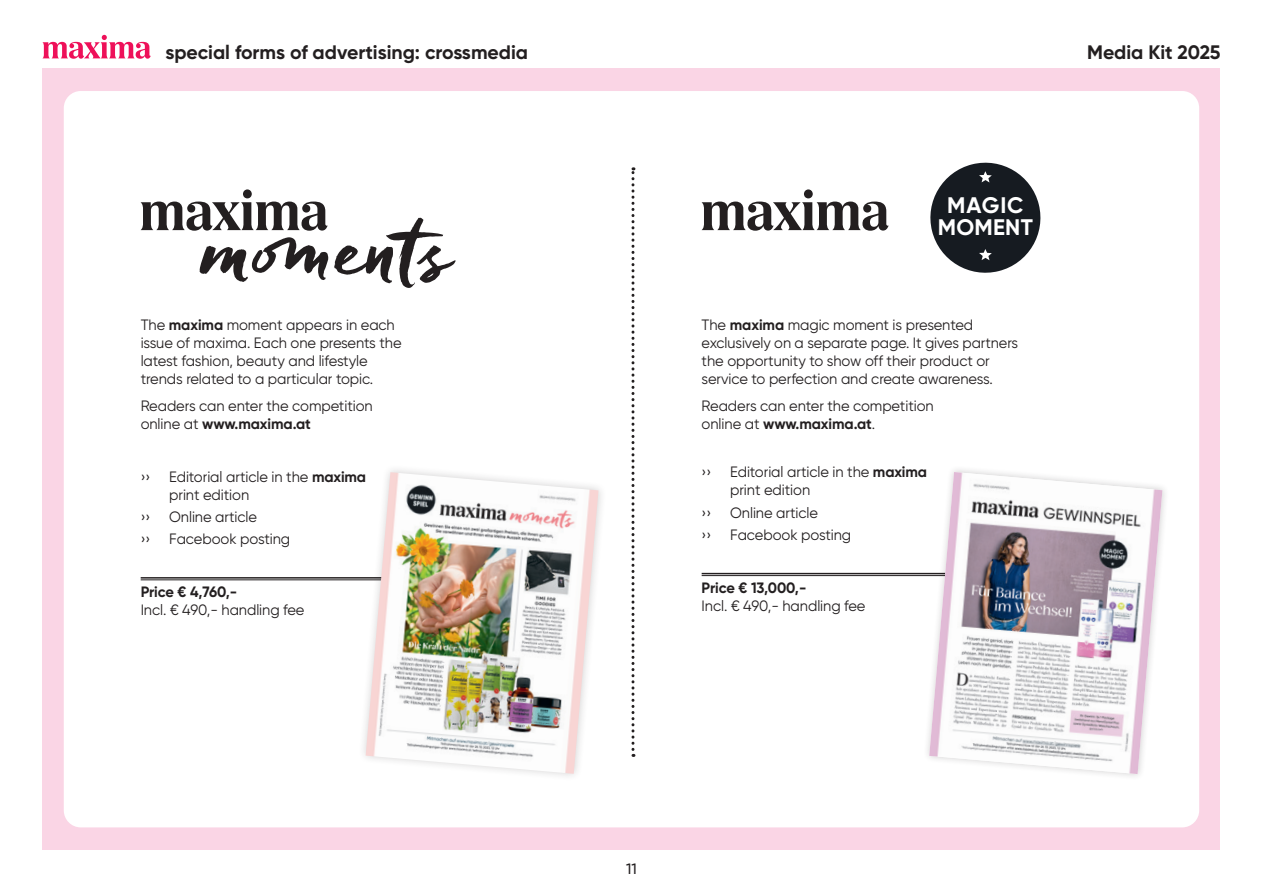
<style>
.page{position:relative;width:1263px;height:893px;background:#fff}
.page>*{position:absolute;margin:0;border:0;box-sizing:border-box;transform-origin:0 0}
.t1{font:700 22.5px/22.5px "Gilroy";letter-spacing:.01em;color:#fff;text-align:center}
.t2{font:700 19.5px "Gilroy";color:#231f20}
.t3{font:15px/18px "Gilroy";letter-spacing:-.005em;color:#231f20}
.t4{font:700 15px "Gilroy";letter-spacing:-.005em;color:#231f20}
.t5{font:500 15px "Gilroy";color:#231f20}
.s1{font-weight:700}
</style>
<div class="page">
<div style="left:43px;top:69px;width:1177px;height:781px;background:#fad5e5"></div>
<div style="left:64px;top:91px;width:1135px;height:736px;background:#fff;border-radius:17px"></div>
<svg style="left:43px;top:35px;width:108px;height:24px"></svg>
<hr style="left:141px;top:577px;width:267px;height:2px;background:#231f20">
<hr style="left:141px;top:580px;width:267px;height:1px;background:#231f20">
<hr style="left:702px;top:573px;width:318px;height:1px;background:#231f20">
<hr style="left:702px;top:575px;width:318px;height:1px;background:#231f20">
<svg style="left:631px;top:167px;width:3px;height:590px"></svg>
<div style="left:922px;top:465px;width:247px;height:316px;background:#fff"></div>
<img style="left:929px;top:472px;width:233px;height:302px">
<div style="left:357px;top:464px;width:250px;height:318px;background:#fff"></div>
<img style="left:366px;top:472px;width:232px;height:302px">
<svg style="left:702px;top:189px;width:186px;height:42px"></svg>
<svg style="left:141px;top:189px;width:315px;height:99px"></svg>
<svg style="left:930px;top:162px;width:111px;height:111px"></svg>
<h2 class="t2" style="left:165px;top:40px;width:364px">special forms of advertising: crossmedia</h2>
<h2 class="t2" style="left:1087px;top:40px;width:135px">Media Kit 2025</h2>
<p class="t3" style="left:141px;top:316px;width:262px">The <span class="s1">maxima</span> moment appears in each issue of maxima. Each one presents the latest fashion, beauty and lifestyle trends related to a particular topic.</p>
<p class="t3" style="left:141px;top:396px;width:234px">Readers can enter the competition online at <span class="s1">www.maxima.at</span></p>
<p class="t3" style="left:141px;top:467px;width:11px">››</p>
<p class="t3" style="left:169px;top:467px;width:198px">Editorial article in the <span class="s1">maxima </span>print edition</p>
<p class="t3" style="left:141px;top:507px;width:11px">››</p>
<p class="t3" style="left:169px;top:507px;width:89px">Online article</p>
<p class="t3" style="left:141px;top:530px;width:11px">››</p>
<p class="t3" style="left:169px;top:530px;width:123px">Facebook posting</p>
<p class="t4" style="left:141px;top:582px;width:98px">Price € 4,760,-</p>
<p class="t3" style="left:141px;top:601px;width:165px">Incl. € 490,- handling fee</p>
<h1 class="t1" style="left:938px;top:193px;width:96px">MAGIC<br>MOMENT</h1>
<p class="t3" style="left:702px;top:316px;width:318px">The <span class="s1">maxima</span> magic moment is presented exclusively on a separate page. It gives partners the opportunity to show off their product or service to perfection and create awareness.</p>
<p class="t3" style="left:702px;top:396px;width:234px">Readers can enter the competition online at <span class="s1">www.maxima.at</span>.</p>
<p class="t3" style="left:702px;top:463px;width:11px">››</p>
<p class="t3" style="left:730px;top:463px;width:198px">Editorial article in the <span class="s1">maxima </span>print edition</p>
<p class="t3" style="left:702px;top:503px;width:11px">››</p>
<p class="t3" style="left:730px;top:503px;width:89px">Online article</p>
<p class="t3" style="left:702px;top:525px;width:11px">››</p>
<p class="t3" style="left:730px;top:525px;width:123px">Facebook posting</p>
<p class="t4" style="left:702px;top:578px;width:106px">Price € 13,000,-</p>
<p class="t3" style="left:702px;top:596px;width:165px">Incl. € 490,- handling fee</p>
<p class="t5" style="left:626px;top:860px;width:12px">11</p>
</div>
